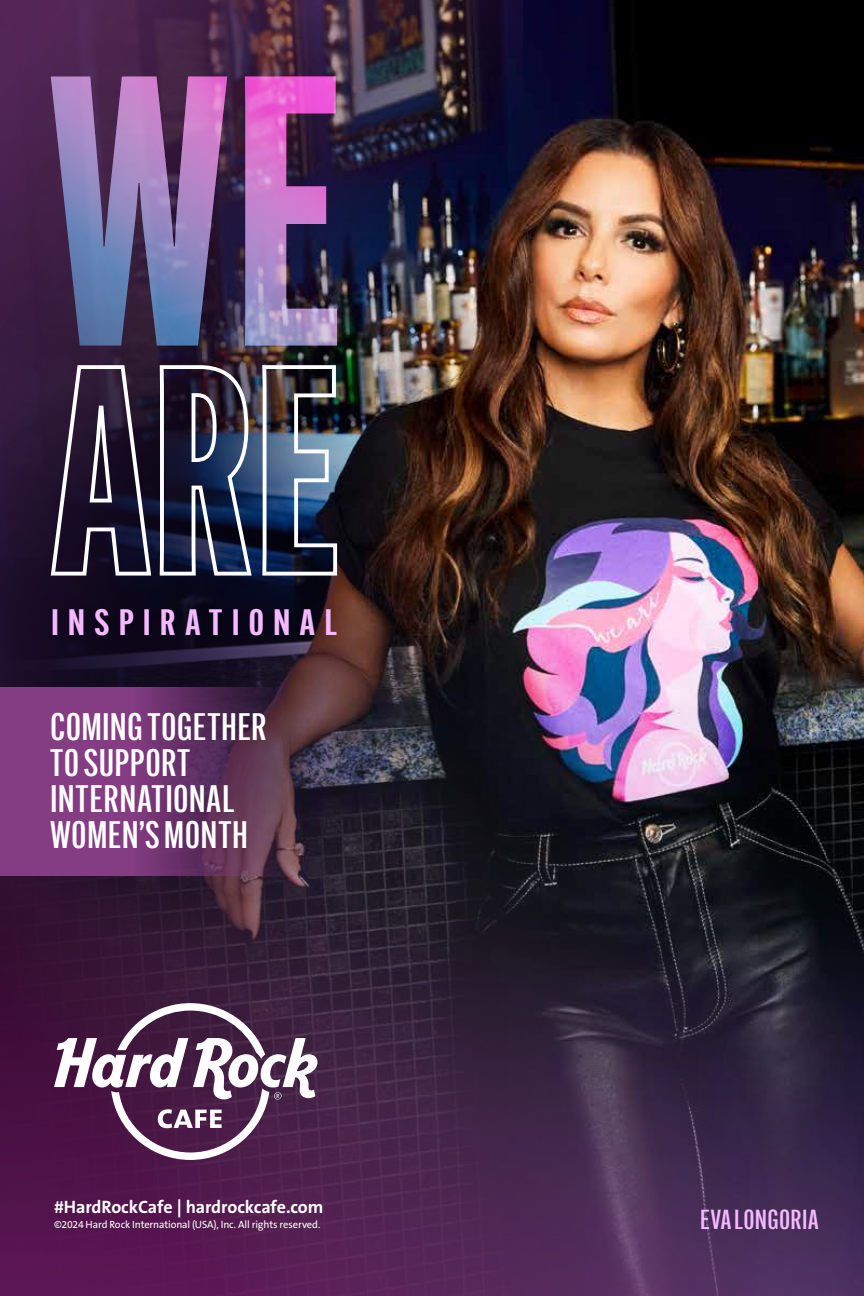
<style>
.page{position:relative;width:864px;height:1296px;background:#fff}
.page>*{position:absolute;margin:0;border:0;box-sizing:border-box;transform-origin:0 0}
.t1{font:500 37.5px/36px "Alternate Gothic Comp ATF";letter-spacing:.01em;color:#fff;scale:1.29 1}
.t2{font:600 36px "Alternate Gothic Comp ATF";letter-spacing:.2em;color:#f4b9ff;scale:1.29 1}
.t3{font:500 27px "Alternate Gothic Comp ATF";letter-spacing:.01em;color:#f4b9ff;scale:1.29 1}
.t4{font:700 18px "The Sans B7";letter-spacing:-.01em;color:#fff}
.t5{font:10.5px "The Sans B5 Plain";letter-spacing:-.015em;color:#fff}
</style>
<div class="page">
<img style="left:0;top:0;width:864px;height:1296px">
<img style="left:0;top:367px;width:443px;height:560px">
<svg style="left:54px;top:1003px;width:264px;height:157px"></svg>
<img style="left:49px;top:363px;width:290px;height:214px">
<svg style="left:51px;top:77px;width:286px;height:269px;background:#795c91"></svg>
<svg style="left:0;top:687px;width:303px;height:189px;background:#70376c"></svg>
<h2 class="t2" style="left:51px;top:599px;width:223px">INSPIRATIONAL</h2>
<h1 class="t1" style="left:50px;top:709px;width:169px">COMING TOGETHER<br>TO SUPPORT<br>INTERNATIONAL<br>WOMEN’S MONTH</h1>
<h3 class="t4" style="left:54px;top:1198px;width:271px">#HardRockCafe | hardrockcafe.com</h3>
<p class="t5" style="left:54px;top:1219px;width:268px">©2024 Hard Rock International (USA), Inc. All rights reserved.</p>
<h3 class="t3" style="left:700px;top:1203px;width:93px">EVA LONGORIA</h3>
</div>
